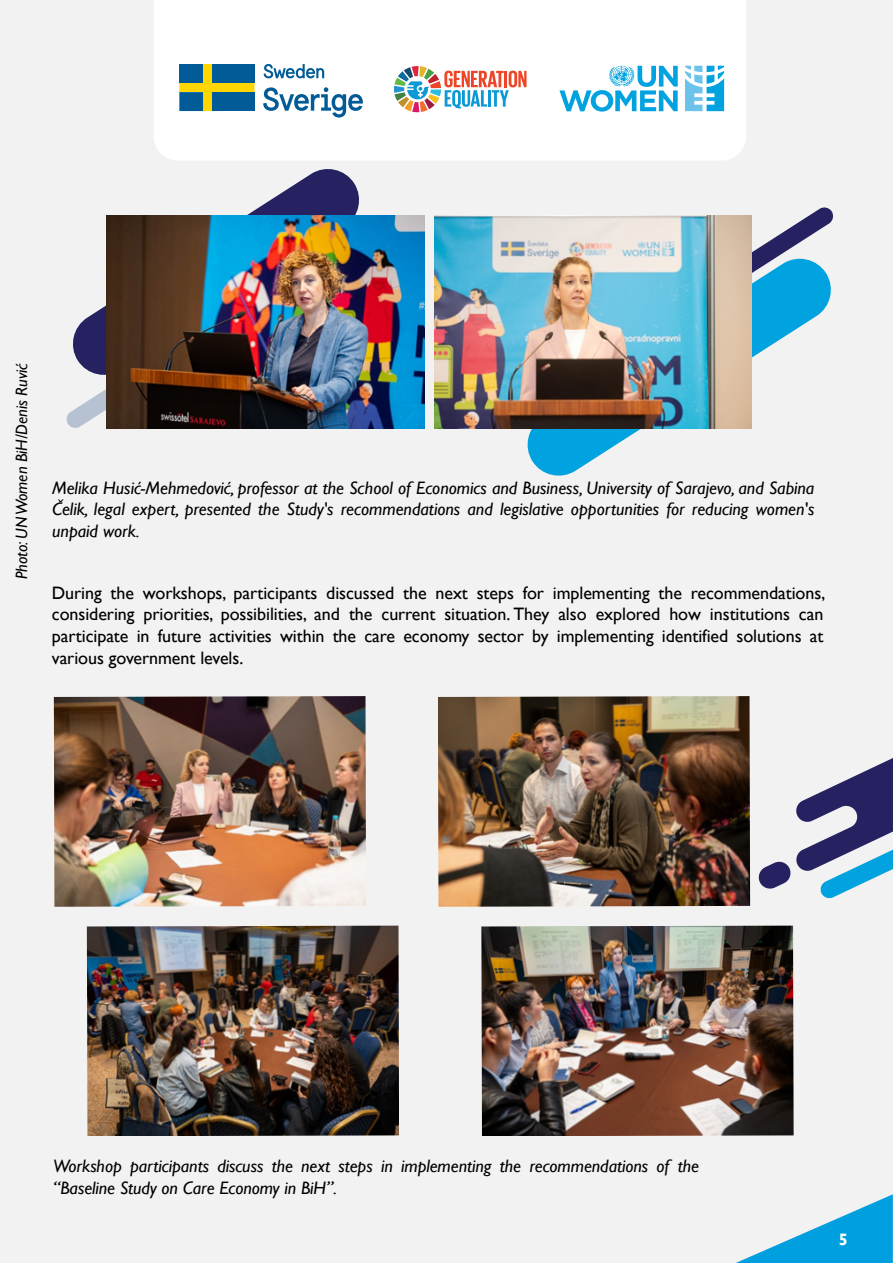
<style>
.page{position:relative;width:893px;height:1263px;background:#f2f2f2}
.page>*{position:absolute;margin:0;border:0;box-sizing:border-box;transform-origin:0 0}
.t1{font:italic 18px/21.6px "Gill Sans";letter-spacing:-.005em;color:#000}
.t2{font:18px/21.6px "Gill Sans";letter-spacing:-.005em;color:#000;text-align:justify}
.t3{font:italic 16.5px "Gill Sans";letter-spacing:-.005em;color:#000}
.t4{font:700 16.5px "Gill Sans";color:#fff}
</style>
<div class="page">
<div style="left:154px;top:0;width:592px;height:160px;background:#fff"></div>
<svg style="left:559px;top:65px;width:119px;height:47px"></svg>
<svg style="left:685px;top:66px;width:39px;height:45px"></svg>
<svg style="left:394px;top:66px;width:132px;height:46px"></svg>
<svg style="left:736px;top:1194px;width:157px;height:69px"></svg>
<img style="left:54px;top:696px;width:312px;height:211px">
<img style="left:438px;top:696px;width:312px;height:211px">
<img style="left:87px;top:926px;width:312px;height:210px">
<svg style="left:527px;top:394px;width:225px;height:82px"></svg>
<svg style="left:106px;top:169px;width:253px;height:72px"></svg>
<svg style="left:751px;top:207px;width:83px;height:187px"></svg>
<svg style="left:758px;top:758px;width:135px;height:141px"></svg>
<svg style="left:66px;top:241px;width:41px;height:188px"></svg>
<img style="left:434px;top:215px;width:317px;height:214px">
<img style="left:107px;top:215px;width:317px;height:214px">
<img style="left:481px;top:926px;width:313px;height:210px">
<svg style="left:179px;top:64px;width:75px;height:47px"></svg>
<div style="left:179px;top:64px;width:24px;height:19px;background:#005b96"></div>
<div style="left:212px;top:92px;width:42px;height:19px;background:#005b96"></div>
<div style="left:212px;top:64px;width:42px;height:19px;background:#005b96"></div>
<svg style="left:264px;top:64px;width:60px;height:14px"></svg>
<svg style="left:263px;top:87px;width:100px;height:31px"></svg>
<p class="t3" style="left:12px;top:579px;width:217px;rotate:-90deg">Photo: UN Women BiH/Denis Ruvić</p>
<p class="t1" style="left:52px;top:477px;width:764px;text-align:justify">Melika Husić-Mehmedović, professor at the School of Economics and Business, University of Sarajevo, and Sabina Čelik, legal expert, presented the Study's recommendations and legislative opportunities for reducing women's unpaid work.</p>
<p class="t2" style="left:52px;top:582px;width:775px">During the workshops, participants discussed the next steps for implementing the recommendations, considering priorities, possibilities, and the current situation. They also explored how institutions can participate in future activities within the care economy sector by implementing identified solutions at various government levels.</p>
<p class="t1" style="left:53px;top:1156px;width:647px">Workshop participants discuss the next steps in implementing the recommendations of the “Baseline Study on Care Economy in BiH”.</p>
<p class="t4" style="left:839px;top:1230px;width:11px">5</p>
</div>
